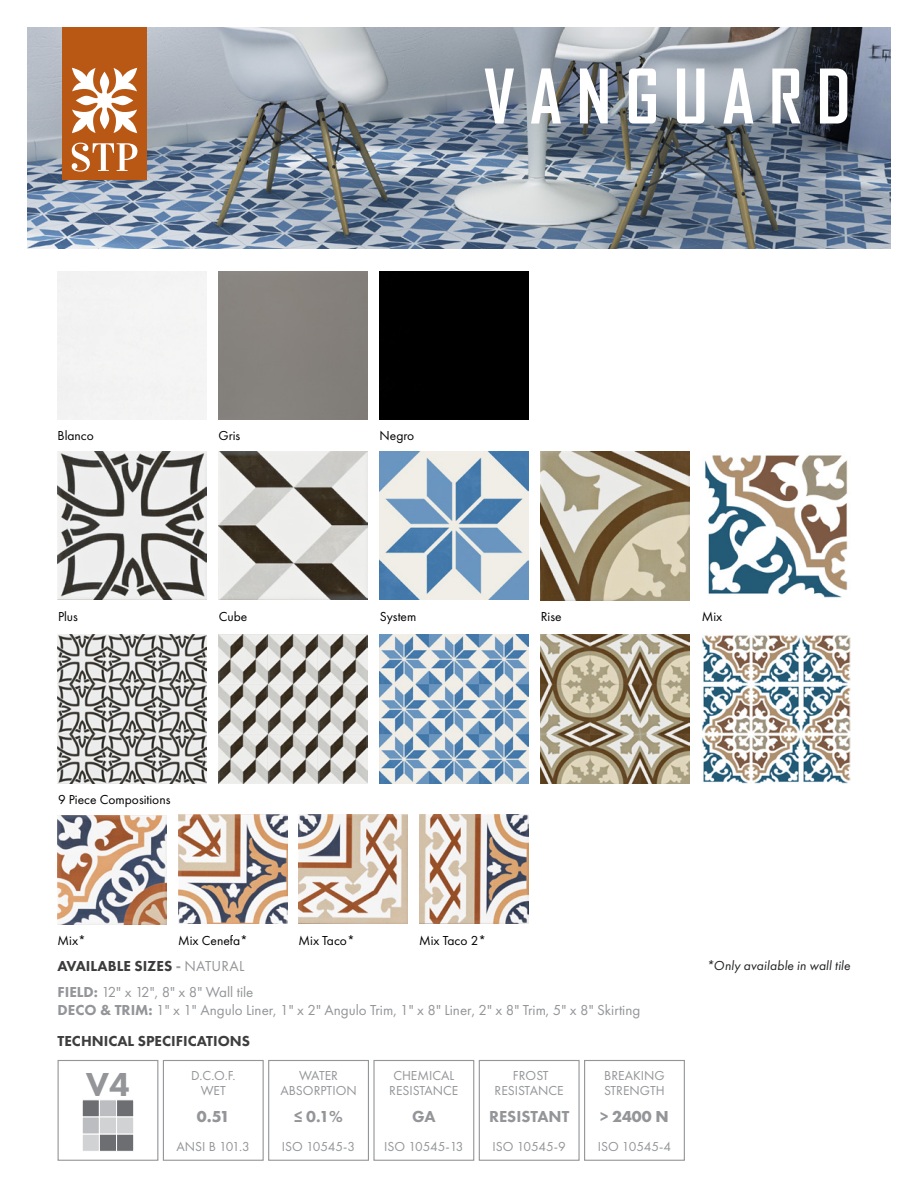
<style>
.page{position:relative;width:918px;height:1188px;background:#fff}
.page>*{position:absolute;margin:0;border:0;box-sizing:border-box;transform-origin:0 0}
.t1{font:700 72px "Agency FB";letter-spacing:.2em;color:#fff}
.t2{font:800 34.5px "Futura PT";color:#939598}
.t3{font:800 16.5px "Futura PT";color:#939598}
.t4{font:700 16.5px "Futura PT";color:#939598}
.t5{font:15px "Futura PT";color:#939598}
.t6{font:800 15px "Futura PT";color:#3e3e3f}
.t7{font:800 15px "Futura PT";color:#3d3b3d}
.t8{font:13.5px "Futura PT";color:#939598}
.t9{font:13.5px "Futura PT";color:#000002}
.t10{font:italic 13.5px "Futura PT";letter-spacing:.01em;color:#231f20}
.s1{color:#9e9d9e}
.s2{font-weight:400;color:#939598}
.s3{font-weight:800}
.s4{font-weight:700}
</style>
<div class="page">
<img style="left:27px;top:27px;width:864px;height:221px">
<img style="left:58px;top:451px;width:148px;height:149px">
<img style="left:219px;top:451px;width:148px;height:149px">
<img style="left:380px;top:451px;width:148px;height:149px">
<img style="left:541px;top:451px;width:148px;height:149px">
<img style="left:705px;top:455px;width:143px;height:143px">
<img style="left:58px;top:635px;width:148px;height:148px">
<img style="left:219px;top:635px;width:148px;height:148px">
<img style="left:380px;top:635px;width:148px;height:148px">
<img style="left:541px;top:635px;width:148px;height:148px">
<img style="left:702px;top:635px;width:148px;height:148px">
<div style="left:380px;top:271px;width:148px;height:149px;background:#000"></div>
<img style="left:58px;top:815px;width:109px;height:109px">
<img style="left:178px;top:815px;width:109px;height:109px">
<img style="left:419px;top:815px;width:109px;height:109px">
<img style="left:299px;top:815px;width:109px;height:109px">
<div style="left:163px;top:1060px;width:101px;height:101px;border:1px solid #939598"></div>
<div style="left:268px;top:1060px;width:101px;height:101px;border:1px solid #939598"></div>
<div style="left:373px;top:1060px;width:101px;height:101px;border:1px solid #939598"></div>
<div style="left:479px;top:1060px;width:101px;height:101px;border:1px solid #939598"></div>
<div style="left:584px;top:1060px;width:101px;height:101px;border:1px solid #939598"></div>
<div style="left:58px;top:1060px;width:100px;height:101px;border:1px solid #939598"></div>
<div style="left:82px;top:1099px;width:18px;height:18px;background:#6d6e71;border:1px solid #fff"></div>
<div style="left:99px;top:1099px;width:18px;height:18px;background:#bcbdc0;border:1px solid #fff"></div>
<div style="left:116px;top:1099px;width:18px;height:18px;background:#6d6e71;border:1px solid #fff"></div>
<div style="left:82px;top:1117px;width:18px;height:18px;background:#bcbdc0;border:1px solid #fff"></div>
<div style="left:99px;top:1117px;width:18px;height:18px;background:#d1d2d4;border:1px solid #fff"></div>
<div style="left:116px;top:1117px;width:18px;height:18px;background:#d1d2d4;border:1px solid #fff"></div>
<div style="left:82px;top:1134px;width:18px;height:18px;background:#d1d2d4;border:1px solid #fff"></div>
<div style="left:99px;top:1134px;width:18px;height:18px;background:#6d6e71;border:1px solid #fff"></div>
<div style="left:116px;top:1134px;width:18px;height:18px;background:#6d6e71;border:1px solid #fff"></div>
<div style="left:63px;top:27px;width:84px;height:152px;background:#b95814"></div>
<svg style="left:72px;top:68px;width:65px;height:65px"></svg>
<svg style="left:72px;top:143px;width:65px;height:29px"></svg>
<p class="t1" style="left:483px;top:52px;width:369px">VANGUARD</p>
<p class="t9" style="left:58px;top:428px;width:38px">Blanco</p>
<p class="t9" style="left:219px;top:428px;width:23px">Gris</p>
<p class="t9" style="left:380px;top:428px;width:36px">Negro</p>
<p class="t9" style="left:58px;top:608px;width:22px">Plus</p>
<p class="t9" style="left:219px;top:608px;width:30px">Cube</p>
<p class="t9" style="left:380px;top:608px;width:38px">System</p>
<p class="t9" style="left:541px;top:608px;width:22px">Rise</p>
<p class="t9" style="left:702px;top:608px;width:22px">Mix</p>
<p class="t9" style="left:58px;top:792px;width:114px">9 Piece Compositions</p>
<p class="t9" style="left:58px;top:932px;width:30px">Mix*</p>
<p class="t9" style="left:178px;top:932px;width:71px">Mix Cenefa*</p>
<p class="t9" style="left:299px;top:932px;width:58px">Mix Taco*</p>
<p class="t9" style="left:419px;top:932px;width:68px">Mix Taco 2*</p>
<p class="t7" style="left:58px;top:957px;width:188px">AVAILABLE SIZES <span class="s1">-</span> <span class="s2">NATURAL</span></p>
<p class="t5" style="left:58px;top:983px;width:197px"><span class="s3">FIELD:</span> 12" x 12", 8" x 8" Wall tile</p>
<p class="t5" style="left:58px;top:1001px;width:584px"><span class="s3">DECO &amp; TRIM:</span> 1" x 1" Angulo Liner, 1" x 2" Angulo Trim, 1" x 8" Liner, 2" x 8" Trim, 5" x 8" Skirting</p>
<p class="t6" style="left:58px;top:1031px;width:194px">TECHNICAL SPECIFICATIONS</p>
<p class="t2" style="left:86px;top:1063px;width:46px">V4</p>
<p class="t8" style="left:191px;top:1068px;width:46px">D.C.O.F.</p>
<p class="t8" style="left:201px;top:1083px;width:27px">WET</p>
<p class="t4" style="left:197px;top:1106px;width:34px">0.51</p>
<p class="t8" style="left:177px;top:1138px;width:75px">ANSI B 101.3</p>
<p class="t8" style="left:299px;top:1068px;width:41px">WATER</p>
<p class="t8" style="left:280px;top:1083px;width:78px">ABSORPTION</p>
<p class="t3" style="left:294px;top:1107px;width:50px"><span class="s4">≤</span> 0.1%</p>
<p class="t8" style="left:282px;top:1138px;width:75px">ISO 10545-3</p>
<p class="t8" style="left:393px;top:1068px;width:63px">CHEMICAL</p>
<p class="t8" style="left:389px;top:1083px;width:71px">RESISTANCE</p>
<p class="t3" style="left:412px;top:1107px;width:25px">GA</p>
<p class="t8" style="left:384px;top:1138px;width:81px">ISO 10545-13</p>
<p class="t8" style="left:513px;top:1068px;width:37px">FROST</p>
<p class="t8" style="left:495px;top:1083px;width:71px">RESISTANCE</p>
<p class="t3" style="left:489px;top:1107px;width:82px">RESISTANT</p>
<p class="t8" style="left:493px;top:1138px;width:75px">ISO 10545-9</p>
<p class="t8" style="left:604px;top:1068px;width:62px">BREAKING</p>
<p class="t8" style="left:604px;top:1083px;width:62px">STRENGTH</p>
<p class="t4" style="left:600px;top:1106px;width:70px">&gt; 2400 N</p>
<p class="t8" style="left:598px;top:1138px;width:75px">ISO 10545-4</p>
<p class="t10" style="left:706px;top:958px;width:146px">*Only available in wall tile</p>
</div>
